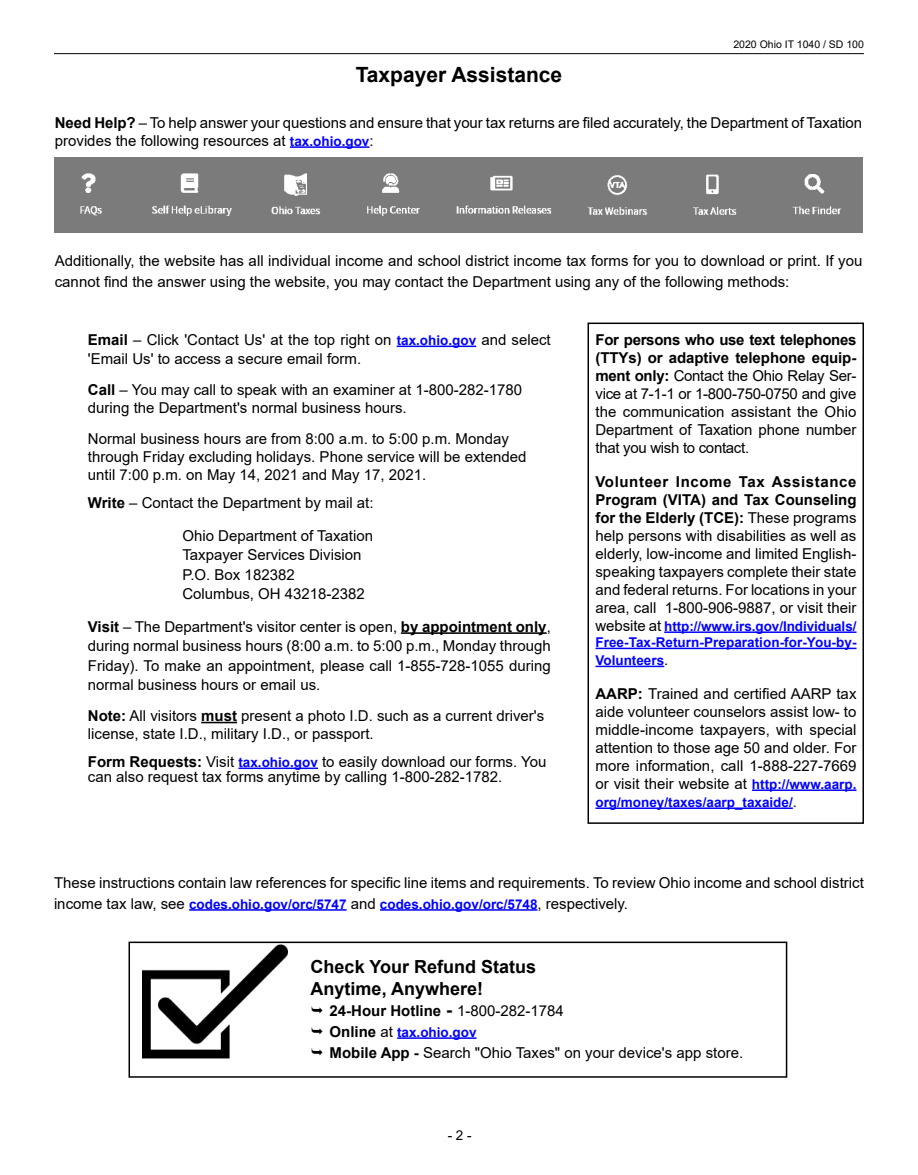
<style>
.page{position:relative;width:918px;height:1175px;background:#fff}
.page>*{position:absolute;margin:0;border:0;box-sizing:border-box;transform-origin:0 0}
.t1{font:700 21px "Arial";color:#000}
.t2{font:700 18px/21.6px "Arial";color:#000}
.t3{font:15px/18px "Arial";color:#000}
.t4{font:700 15px "Arial";color:#000}
.t5{font:700 13.5px/16.2px "Arial";color:#00f}
.t6{font:13.5px "Arial";color:#000}
.t7{font:10.5px "Arial";color:#000}
.s1{font-weight:700}
.s2{font-weight:700;font-size:13.5px;color:#00f}
.s3{font-weight:400;font-size:15px;color:#000}
.s4{font-size:18px}
.s5{font-weight:400}
.s6{font-size:15px;color:#000}
</style>
<div class="page">
<hr style="left:290px;top:146px;width:79px;height:2px;background:#00f">
<hr style="left:664px;top:631px;width:192px;height:2px;background:#00f">
<hr style="left:595px;top:647px;width:261px;height:2px;background:#00f">
<hr style="left:595px;top:665px;width:69px;height:2px;background:#00f">
<hr style="left:752px;top:789px;width:104px;height:2px;background:#00f">
<hr style="left:595px;top:807px;width:198px;height:2px;background:#00f">
<div style="left:588px;top:322px;width:276px;height:502px;border:2px solid #000"></div>
<div style="left:129px;top:941px;width:658px;height:136px;border:2px solid #000"></div>
<img style="left:142px;top:941px;width:146px;height:118px">
<hr style="left:397px;top:1037px;width:80px;height:1px;background:#00f">
<hr style="left:54px;top:53px;width:810px;height:1px;background:#000">
<img style="left:55px;top:157px;width:807px;height:75px">
<hr style="left:397px;top:345px;width:79px;height:2px;background:#00f">
<hr style="left:401px;top:632px;width:146px;height:2px;background:#000">
<hr style="left:201px;top:721px;width:36px;height:2px;background:#000">
<hr style="left:238px;top:767px;width:80px;height:2px;background:#00f">
<hr style="left:189px;top:909px;width:158px;height:1px;background:#00f">
<hr style="left:380px;top:909px;width:158px;height:1px;background:#00f">
<h1 class="t1" style="left:356px;top:60px;width:208px">Taxpayer Assistance</h1>
<p class="t7" style="left:733px;top:37px;width:132px">2020 Ohio IT 1040 / SD 100</p>
<p class="t3" style="left:55px;top:113px;width:809px"><span class="s1">Need Help?</span> – To help answer your questions and ensure that your tax returns are filed accurately, the Department of Taxation provides the following resources at <span class="s2">tax.ohio.gov</span>:</p>
<p class="t3" style="left:55px;top:250px;width:809px;line-height:21px">Additionally, the website has all individual income and school district income tax forms for you to download or print. If you cannot find the answer using the website, you may contact the Department using any of the following methods:</p>
<p class="t3" style="left:88px;top:330px;width:464px;line-height:19.5px"><span class="s1">Email</span> – Click 'Contact Us' at the top right on <span class="s2">tax.ohio.gov</span> and select 'Email Us' to access a secure email form.</p>
<p class="t3" style="left:88px;top:381px;width:436px"><span class="s1">Call</span> – You may call to speak with an examiner at 1-800-282-1780 during the Department's normal business hours.</p>
<p class="t3" style="left:88px;top:430px;width:440px">Normal business hours are from 8:00 a.m. to 5:00 p.m. Monday through Friday excluding holidays. Phone service will be extended until 7:00 p.m. on May 14, 2021 and May 17, 2021.</p>
<p class="t3" style="left:88px;top:486px;width:287px;line-height:32.4px;text-align:right"><span class="s1">Write</span> – Contact the Department by mail at:<br>Ohio Department of Taxation</p>
<p class="t3" style="left:182px;top:545px;width:184px;line-height:19.5px">Taxpayer Services Division<br>P.O. Box 182382<br>Columbus, OH 43218-2382</p>
<p class="t3" style="left:88px;top:616px;width:464px;line-height:19.5px;text-align:justify"><span class="s1">Visit</span> – The Department's visitor center is open, <span class="s1">by appointment only</span>, during normal business hours (8:00 a.m. to 5:00 p.m., Monday through Friday). To make an appointment, please call 1-855-728-1055 during normal business hours or email us.</p>
<p class="t3" style="left:88px;top:706px;width:458px"><span class="s1">Note:</span> All visitors <span class="s1">must</span> present a photo I.D. such as a current driver's license, state I.D., military I.D., or passport.</p>
<p class="t3" style="left:88px;top:754px;width:460px;line-height:15px"><span class="s1">Form Requests:</span> Visit <span class="s2">tax.ohio.gov</span> to easily download our forms. You can also request tax forms anytime by calling 1-800-282-1782.</p>
<p class="t3" style="left:595px;top:330px;width:263px;text-align:justify"><span class="s1">For persons who use text telephones (TTYs) or adaptive telephone equip&shy;ment only:</span> Contact the Ohio Relay Ser&shy;vice at 7-1-1 or 1-800-750-0750 and give the communication assistant the Ohio Department of Taxation phone number that you wish to contact.</p>
<p class="t3" style="left:595px;top:472px;width:263px;text-align:justify"><span class="s1">Volunteer Income Tax Assistance Program (VITA) and Tax Counseling for the Elderly (TCE):</span> These programs help persons with disabilities as well as elderly, low-income and limited English&shy;speaking taxpayers complete their state and federal returns. For locations in your area, call 1-800-906-9887, or visit their</p>
<p class="t5" style="left:595px;top:618px;width:263px"><span class="s3">website at</span> http://www.irs.gov/Individuals/<br>Free-Tax-Return-Preparation-for-You-by-</p>
<p class="t5" style="left:595px;top:652px;width:74px">Volunteers<span class="s3">.</span></p>
<p class="t3" style="left:596px;top:684px;width:263px;text-align:justify"><span class="s1">AARP:</span> Trained and certified AARP tax aide volunteer counselors assist low- to middle-income taxpayers, with special attention to those age 50 and older. For more information, call 1-888-227-7669 or visit their website at <span class="s2">http://www.aarp.</span></p>
<p class="t5" style="left:595px;top:794px;width:203px">org/money/taxes/aarp_taxaide/<span class="s3">.</span></p>
<p class="t3" style="left:54px;top:873px;width:811px">These instructions contain law references for specific line items and requirements. To review Ohio income and school district</p>
<p class="t5" style="left:54px;top:895px;width:576px"><span class="s3">income tax law, see</span> codes.ohio.gov/orc/5747 <span class="s3">and</span> codes.ohio.gov/orc/5748<span class="s3">, respectively.</span></p>
<p class="t2" style="left:311px;top:956px;width:227px">Check Your Refund Status<br>Anytime, Anywhere!</p>
<p class="t4" style="left:330px;top:999px;width:236px">24-Hour Hotline <span class="s4">-</span> <span class="s5">1-800-282-1784</span></p>
<p class="t5" style="left:330px;top:1024px;width:149px"><span class="s6">Online</span> <span class="s3">at</span> tax.ohio.gov</p>
<p class="t3" style="left:330px;top:1043px;width:415px"><span class="s1">Mobile App -</span> Search "Ohio Taxes" on your device's app store.</p>
<p class="t6" style="left:448px;top:1126px;width:26px">- 2 -</p>
</div>
